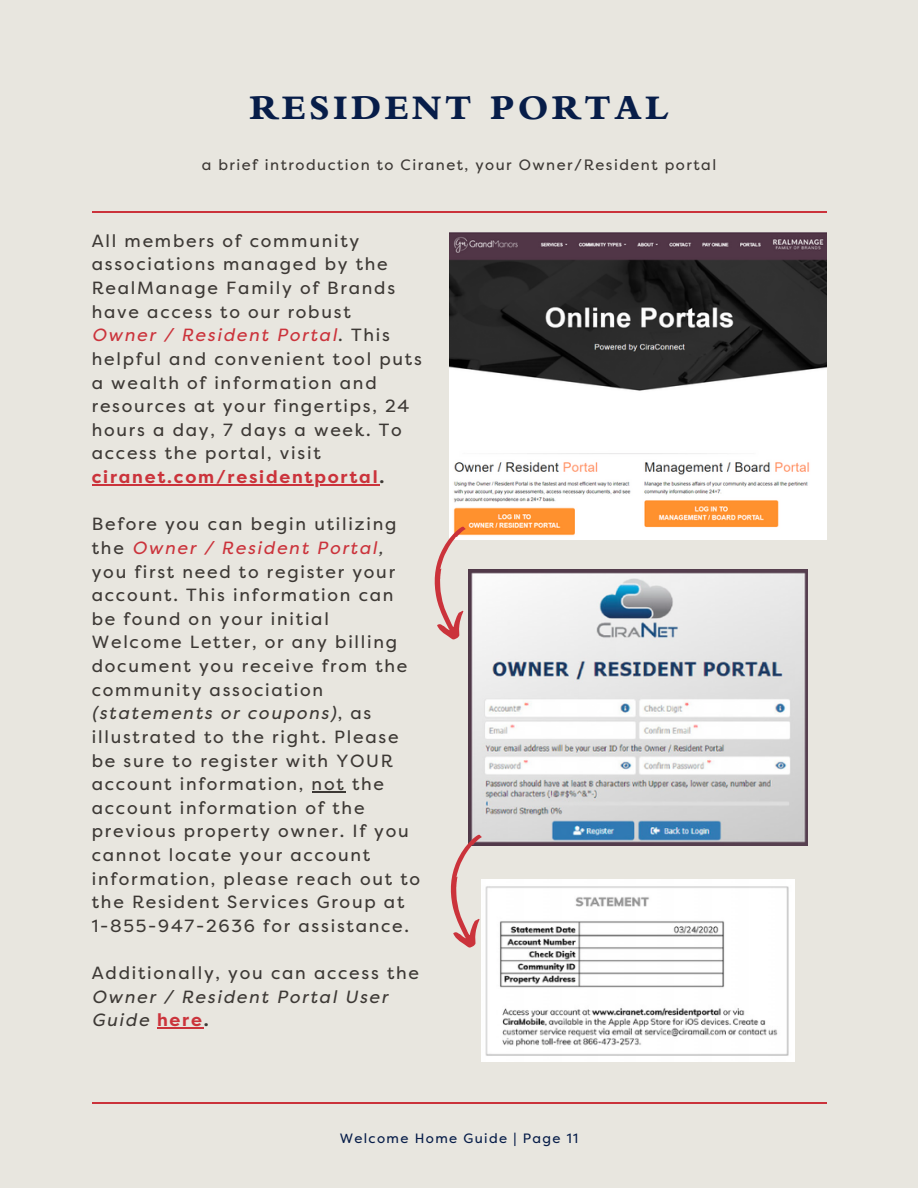
<style>
.page{position:relative;width:918px;height:1188px;background:#e8e6df}
.page>*{position:absolute;margin:0;border:0;box-sizing:border-box;transform-origin:0 0}
.t1{font:800 36px "Bembo Std";letter-spacing:.1em;color:#071d49}
.t2{font:17.7px/23.7px "Filson Pro";letter-spacing:.1em;color:#3d3935}
.t3{font:italic 17.7px/23.7px "Filson Pro";letter-spacing:.1em;color:#3d3935}
.t4{font:15px "Filson Pro";letter-spacing:.1em;color:#3d3935}
.t5{font:13.5px "Filson Pro";letter-spacing:.1em;color:#071d49}
.s1{font-style:italic;color:#cb333b}
.s2{font-weight:700;color:#cb333b}
.s3{font-weight:700}
.s4{font-style:italic}
.s5{font-style:normal}
.s6{font-weight:700;font-style:normal;color:#cb333b}
.s7{font-weight:700;font-style:normal}
</style>
<div class="page">
<hr style="left:92px;top:1102px;width:734px;height:2px;background:#cb333b">
<hr style="left:92px;top:484px;width:287px;height:1px;background:#cb333b">
<hr style="left:312px;top:791px;width:34px;height:1px;background:#3d3935">
<hr style="left:157px;top:1028px;width:47px;height:1px;background:#cb333b">
<hr style="left:92px;top:211px;width:734px;height:2px;background:#cb333b">
<img style="left:450px;top:233px;width:376px;height:307px">
<img style="left:469px;top:569px;width:338px;height:276px">
<img style="left:481px;top:879px;width:314px;height:183px">
<svg style="left:434px;top:526px;width:32px;height:114px"></svg>
<svg style="left:450px;top:834px;width:32px;height:114px"></svg>
<p class="t1" style="left:250px;top:94px;width:420px">RESIDENT PORTAL</p>
<p class="t4" style="left:202px;top:157px;width:516px">a brief introduction to Ciranet, your Owner/Resident portal</p>
<p class="t2" style="left:92px;top:229px;width:332px">All members of community associations managed by the<br>RealManage Family of Brands have access to our robust<br><span class="s1">Owner / Resident Portal</span>. This helpful and convenient tool puts a wealth of information and resources at your fingertips, 24 hours a day, 7 days a week. To access the portal, visit <span class="s2">ciranet.com/residentportal</span><span class="s3">.</span></p>
<p class="t2" style="left:92px;top:513px;width:330px">Before you can begin utilizing the <span class="s1">Owner / Resident Portal</span><span class="s4">, </span>you first need to register your account. This information can be found on your initial<br>Welcome Letter, or any billing document you receive from the community association <span class="s4">(statements or coupons)</span>, as illustrated to the right. Please be sure to register with YOUR account information, not the account information of the previous property owner. If you cannot locate your account information, please reach out to the Resident Services Group at<br>1-855-947-2636 for assistance.</p>
<p class="t3" style="left:92px;top:962px;width:329px"><span class="s5">Additionally, you can access the<br></span>Owner / Resident Portal User<br>Guide <span class="s6">here</span><span class="s7">.</span></p>
<p class="t5" style="left:340px;top:1130px;width:240px">Welcome Home Guide | Page 11</p>
</div>
